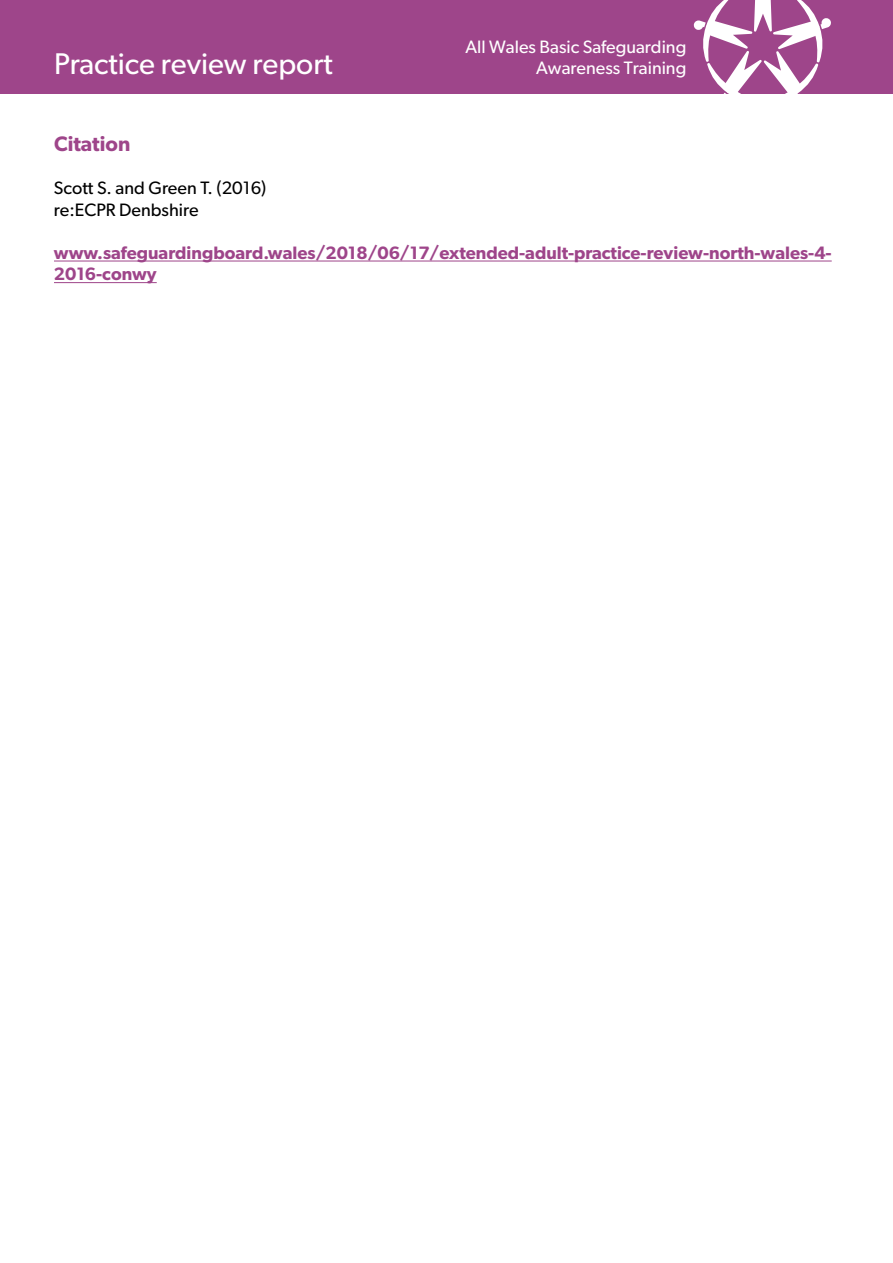
<style>
.page{position:relative;width:893px;height:1263px;background:#fff}
.page>*{position:absolute;margin:0;border:0;box-sizing:border-box;transform-origin:0 0}
.t1{font:30px "Gibson";color:#fff}
.t2{font:600 21px "Gibson";color:#9e458a}
.t3{font:600 18px/21.6px "Gibson";color:#9e458a}
.t4{font:18px "Gibson";color:#fff}
.t5{font:18px/21.6px "Gibson";color:#000}
</style>
<div class="page">
<div style="left:0;top:0;width:893px;height:94px;background:#9e458a"></div>
<svg style="left:693px;top:0;width:138px;height:94px"></svg>
<hr style="left:54px;top:261px;width:778px;height:1px;background:#9e458a">
<hr style="left:54px;top:282px;width:103px;height:1px;background:#9e458a">
<p class="t4" style="left:465px;top:36px;width:223px">All Wales Basic Safeguarding</p>
<h1 class="t1" style="left:54px;top:46px;width:280px">Practice review report</h1>
<p class="t4" style="left:536px;top:57px;width:152px">Awareness Training</p>
<p class="t2" style="left:54px;top:131px;width:78px">Citation</p>
<p class="t5" style="left:54px;top:177px;width:214px">Scott S. and Green T. (2016) re:ECPR Denbshire</p>
<p class="t3" style="left:54px;top:241px;width:779px">www.safeguardingboard.wales/2018/06/17/extended-adult-practice-review-north-wales-4-<br>2016-conwy</p>
</div>
